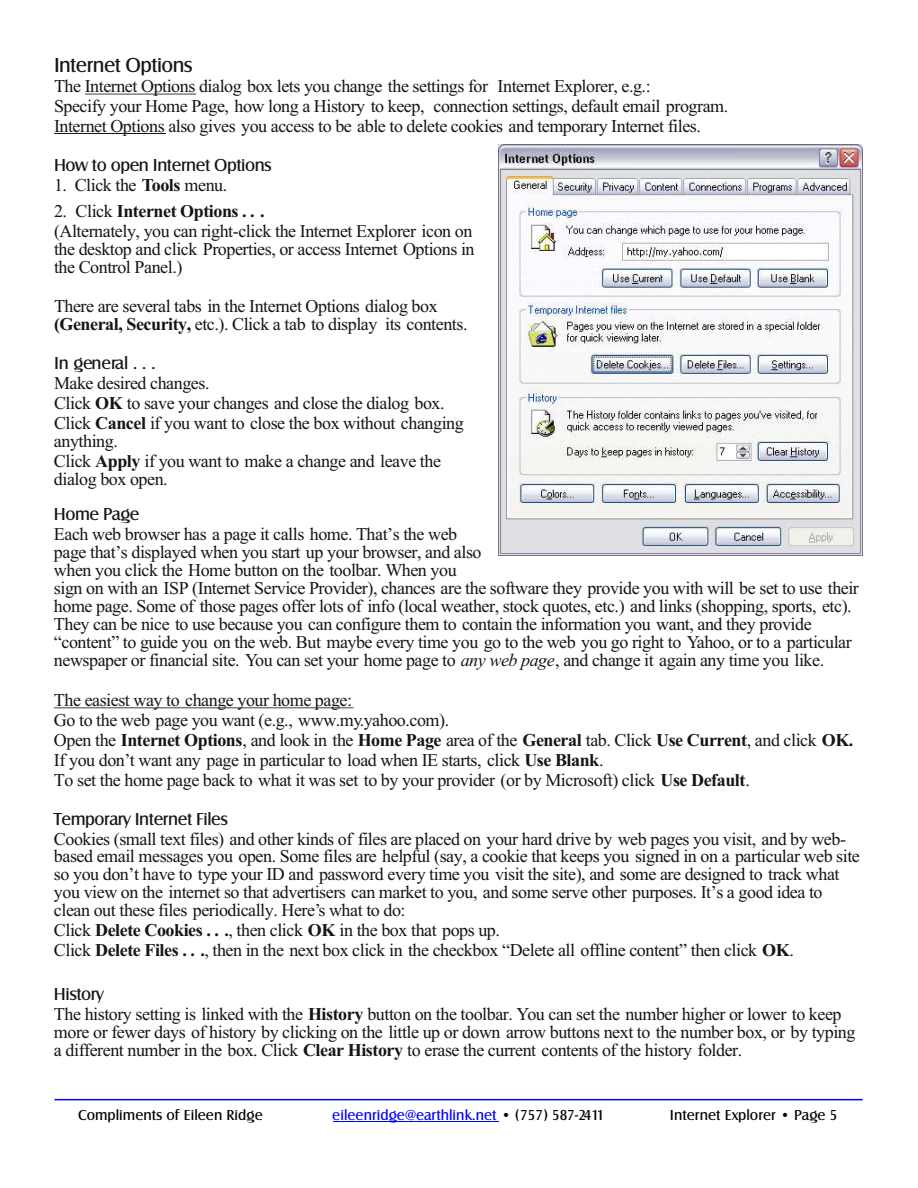
<style>
.page{position:relative;width:918px;height:1188px;background:#fff}
.page>*{position:absolute;margin:0;border:0;box-sizing:border-box;transform-origin:0 0}
.t1{font:21px "Castle T";letter-spacing:-.025em;color:#171412}
.t2{font:18px/18px "Times New Roman";letter-spacing:-.025em;color:#171412}
.t3{font:18px "Castle T";letter-spacing:-.025em;color:#171412}
.t4{font:18px "Castle T";color:#171412}
.t5{font:15px "Castle T";color:#000}
.t6{font:15px "Castle T";color:#00f}
.s1{font-weight:700}
.s2{font-style:italic}
.s3{color:#000}
</style>
<div class="page">
<hr style="left:85px;top:94px;width:111px;height:1px;background:#171412">
<hr style="left:54px;top:707px;width:300px;height:1px;background:#171412">
<hr style="left:54px;top:134px;width:111px;height:1px;background:#171412">
<hr style="left:55px;top:1099px;width:808px;height:1px;background:#00f">
<img style="left:498px;top:144px;width:364px;height:412px">
<hr style="left:333px;top:1121px;width:166px;height:1px;background:#00f">
<p class="t1" style="left:54px;top:55px;width:140px">Internet Options</p>
<p class="t2" style="left:54px;top:78px;width:676px;line-height:20px">The Internet Options dialog box lets you change the settings for Internet Explorer, e.g.:<br>Specify your Home Page, how long a History to keep, connection settings, default email program.<br>Internet Options also gives you access to be able to delete cookies and temporary Internet files.</p>
<p class="t3" style="left:54px;top:156px;width:219px">How to open Internet Options</p>
<p class="t2" style="left:54px;top:178px;width:175px">1. Click the <span class="s1">Tools</span> menu.</p>
<p class="t2" style="left:54px;top:202px;width:420px;line-height:20px">2. Click <span class="s1">Internet Options . . .<br></span>(Alternately, you can right-click the Internet Explorer icon on</p>
<p class="t2" style="left:54px;top:241px;width:422px">the desktop and click Properties, or access Internet Options in the Control Panel.)</p>
<p class="t2" style="left:54px;top:299px;width:415px">There are several tabs in the Internet Options dialog box <span class="s1">(General, Security,</span> etc.). Click a tab to display its contents.</p>
<p class="t4" style="left:54px;top:354px;width:103px">In general . . .</p>
<p class="t2" style="left:54px;top:375px;width:411px;line-height:20px">Make desired changes.<br>Click <span class="s1">OK</span> to save your changes and close the dialog box.<br>Click <span class="s1">Cancel</span> if you want to close the box without changing</p>
<p class="t2" style="left:54px;top:433px;width:389px;line-height:20px">anything.<br>Click <span class="s1">Apply</span> if you want to make a change and leave the</p>
<p class="t2" style="left:54px;top:472px;width:115px">dialog box open.</p>
<p class="t3" style="left:54px;top:505px;width:87px">Home Page</p>
<p class="t2" style="left:54px;top:527px;width:806px">Each web browser has a page it calls home. That’s the web<br>page that’s displayed when you start up your browser, and also<br>when you click the Home button on the toolbar. When you<br>sign on with an ISP (Internet Service Provider), chances are the software they provide you with will be set to use their home page. Some of those pages offer lots of info (local weather, stock quotes, etc.) and links (shopping, sports, etc).<br>They can be nice to use because you can configure them to contain the information you want, and they provide “content” to guide you on the web. But maybe every time you go to the web you go right to Yahoo, or to a particular newspaper or financial site. You can set your home page to <span class="s2">any web page</span>, and change it again any time you like.</p>
<p class="t2" style="left:54px;top:692px;width:801px;line-height:20px">The easiest way to change your home page:<br>Go to the web page you want (e.g., www.my.yahoo.com).<br>Open the <span class="s1">Internet Options</span>, and look in the <span class="s1">Home Page</span> area of the <span class="s1">General</span> tab. Click <span class="s1">Use Current</span>, and click <span class="s1">OK.<br></span>If you don’t want any page in particular to load when IE starts, click <span class="s1">Use Blank</span>.<br>To set the home page back to what it was set to by your provider (or by Microsoft) click <span class="s1">Use Default</span>.</p>
<p class="t3" style="left:54px;top:810px;width:175px">Temporary Internet Files</p>
<p class="t2" style="left:54px;top:831px;width:807px">Cookies (small text files) and other kinds of files are placed on your hard drive by web pages you visit, and by web&shy;based email messages you open. Some files are helpful (say, a cookie that keeps you signed in on a particular web site so you don’t have to type your ID and password every time you visit the site), and some are designed to track what you view on the internet so that advertisers can market to you, and some serve other purposes. It’s a good idea to clean out these files periodically. Here’s what to do:</p>
<p class="t2" style="left:54px;top:922px;width:741px;line-height:20px">Click <span class="s1">Delete Cookies . . .</span>, then click <span class="s1">OK</span> in the box that pops up.<br>Click <span class="s1">Delete Files . . .</span>, then in the next box click in the checkbox “Delete all offline content” then click <span class="s1">OK</span>.</p>
<p class="t3" style="left:54px;top:985px;width:51px">History</p>
<p class="t2" style="left:54px;top:1007px;width:803px">The history setting is linked with the <span class="s1">History</span> button on the toolbar. You can set the number higher or lower to keep more or fewer days of history by clicking on the little up or down arrow buttons next to the number box, or by typing a different number in the box. Click <span class="s1">Clear History</span> to erase the current contents of the history folder.</p>
<p class="t5" style="left:78px;top:1107px;width:186px">Compliments of Eileen Ridge</p>
<p class="t6" style="left:332px;top:1107px;width:274px">eileenridge@earthlink.net <span class="s3">• (757) 587-2411</span></p>
<p class="t5" style="left:670px;top:1107px;width:169px">Internet Explorer • Page 5</p>
</div>
